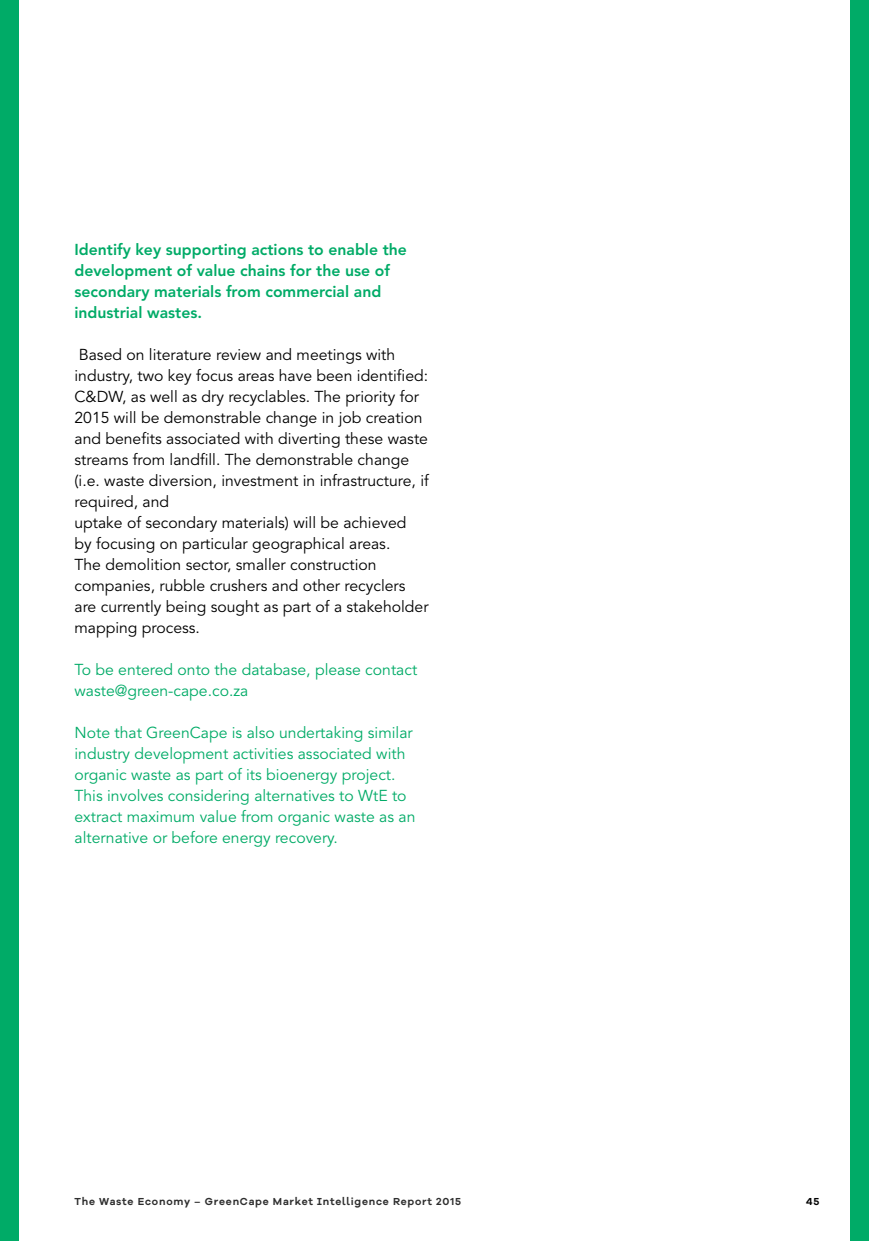
<style>
.page{position:relative;width:869px;height:1241px;background:#fff}
.page>*{position:absolute;margin:0;border:0;box-sizing:border-box;transform-origin:0 0}
.t1{font:15.75px/21px "Avenir LT Std";color:#000}
.t2{font:15.75px/21px "Avenir LT Std";color:#00ab67}
.t3{font:800 15.75px/21px "Avenir LT Std";color:#00ab67}
.t4{font:600 10.5px "Galano Grotesque Alt";letter-spacing:.075em;color:#2e2e2e}
.t5{font:600 10.5px "Galano Grotesque Alt";color:#000}
</style>
<div class="page">
<div style="left:850px;top:0;width:18px;height:1240px;background:#00ab67"></div>
<div style="left:0;top:0;width:18px;height:1240px;background:#00ab67"></div>
<p class="t3" style="left:74px;top:238px;width:334px">Identify key supporting actions to enable the development of value chains for the use of secondary materials from commercial and industrial wastes.</p>
<p class="t1" style="left:74px;top:344px;width:355px">Based on literature review and meetings with industry, two key focus areas have been identified:<br>C&amp;DW, as well as dry recyclables. The priority for 2015 will be demonstrable change in job creation and benefits associated with diverting these waste streams from landfill. The demonstrable change (i.e. waste diversion, investment in infrastructure, if required, and<br>uptake of secondary materials) will be achieved<br>by focusing on particular geographical areas.<br>The demolition sector, smaller construction companies, rubble crushers and other recyclers are currently being sought as part of a stakeholder mapping process.</p>
<p class="t2" style="left:74px;top:659px;width:344px">To be entered onto the database, please contact waste@green-cape.co.za</p>
<p class="t2" style="left:74px;top:722px;width:342px">Note that GreenCape is also undertaking similar industry development activities associated with organic waste as part of its bioenergy project.<br>This involves considering alternatives to WtE to extract maximum value from organic waste as an alternative or before energy recovery.</p>
<p class="t4" style="left:74px;top:1194px;width:388px">The Waste Economy – GreenCape Market Intelligence Report 2015</p>
<p class="t5" style="left:805px;top:1194px;width:15px">45</p>
</div>
